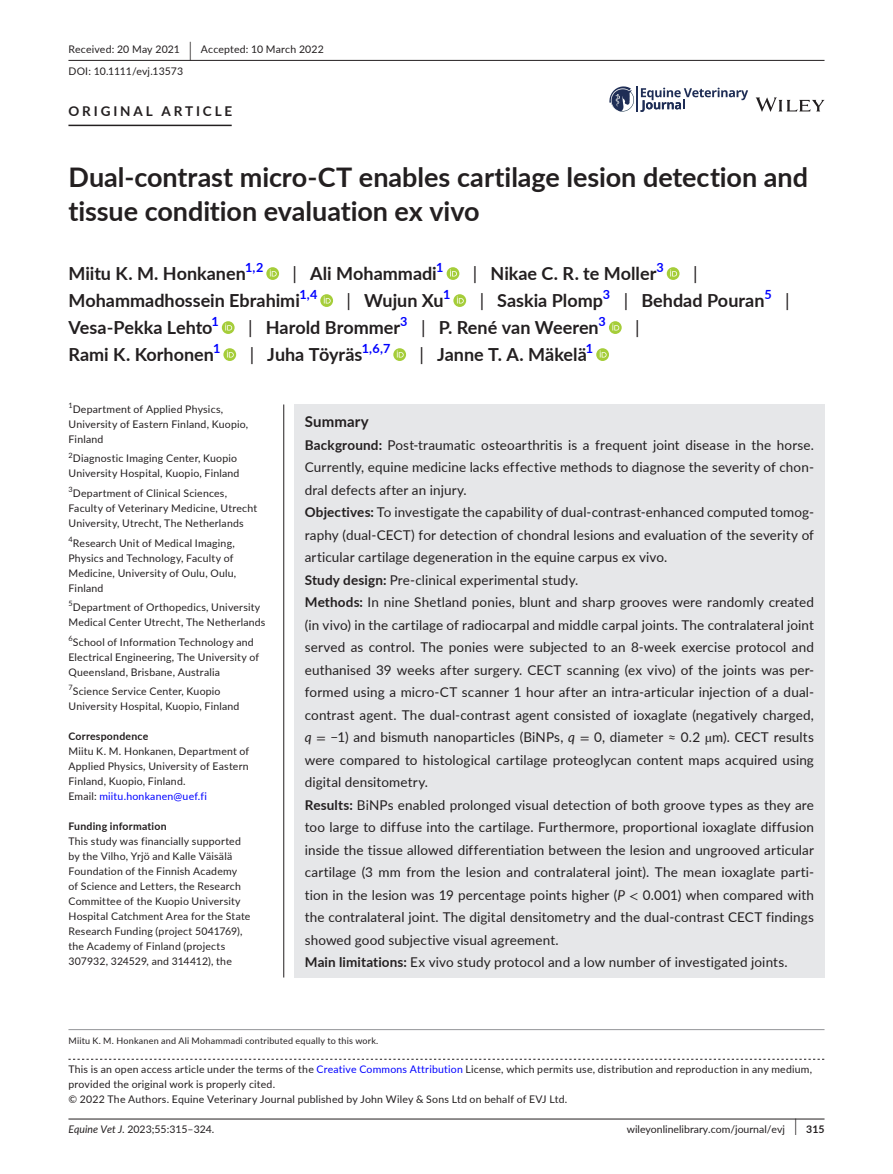
<style>
.page{position:relative;width:893px;height:1174px;background:#fff}
.page>*{position:absolute;margin:0;border:0;box-sizing:border-box;transform-origin:0 0}
.t1{font:700 27px/34.5px "Lato";color:#231f20}
.t2{font:700 18px "Lato";color:#231f20}
.t3{font:18px "Lato";color:#231f20}
.t4{font:700 15px "Lato";letter-spacing:.01em;color:#231f20}
.t5{font:13.5px/22.5px "Lato";letter-spacing:.01em;color:#231f20}
.t6{font:700 13.5px "Lato";letter-spacing:.215em;color:#231f20}
.t7{font:700 12.6px "Lato";color:#00f}
.t8{font:10.5px/15px "Lato";letter-spacing:.02em;color:#231f20}
.t9{font:10.5px "Lato";color:#231f20}
.t10{font:700 10.5px "Lato";letter-spacing:.02em;color:#231f20}
.t11{font:9px "Lato";letter-spacing:.025em;color:#231f20}
.s1{font-size:19.65px}
.s2{font-weight:400}
.s3{color:#00f}
.s4{font-weight:700}
.s5{font-style:italic}
.s6{font-family:"STIX"}
.s7{font-size:17.4px}
</style>
<div class="page">
<hr style="left:68px;top:1118px;width:756px;height:1px;background:#231f20">
<svg style="left:756px;top:97px;width:68px;height:15px"></svg>
<svg style="left:609px;top:86px;width:139px;height:26px"></svg>
<hr style="left:68px;top:60px;width:756px;height:1px;background:#231f20">
<hr style="left:68px;top:125px;width:164px;height:1px;background:#231f20">
<svg style="left:266px;top:267px;width:13px;height:13px"></svg>
<svg style="left:270px;top:269px;width:7px;height:7px"></svg>
<svg style="left:447px;top:267px;width:12px;height:13px"></svg>
<svg style="left:450px;top:269px;width:7px;height:7px"></svg>
<svg style="left:667px;top:267px;width:12px;height:13px"></svg>
<svg style="left:670px;top:269px;width:7px;height:7px"></svg>
<svg style="left:320px;top:294px;width:13px;height:13px"></svg>
<svg style="left:324px;top:296px;width:7px;height:7px"></svg>
<svg style="left:453px;top:294px;width:13px;height:13px"></svg>
<svg style="left:457px;top:296px;width:7px;height:7px"></svg>
<svg style="left:222px;top:321px;width:13px;height:13px"></svg>
<svg style="left:225px;top:323px;width:7px;height:7px"></svg>
<svg style="left:609px;top:321px;width:13px;height:13px"></svg>
<svg style="left:612px;top:323px;width:7px;height:7px"></svg>
<svg style="left:223px;top:348px;width:13px;height:13px"></svg>
<svg style="left:227px;top:350px;width:7px;height:7px"></svg>
<svg style="left:393px;top:348px;width:13px;height:13px"></svg>
<svg style="left:397px;top:350px;width:7px;height:7px"></svg>
<svg style="left:596px;top:348px;width:13px;height:13px"></svg>
<svg style="left:600px;top:350px;width:7px;height:7px"></svg>
<svg style="left:68px;top:1058px;width:756px;height:1px"></svg>
<hr style="left:68px;top:1029px;width:756px;height:1px;background:#939598">
<div style="left:294px;top:404px;width:530px;height:573px;background:#e6e7e9"></div>
<hr style="left:283px;top:404px;width:1px;height:573px;background:#231f20">
<p class="t8" style="left:68px;top:38px;width:257px;line-height:21.8px">Received: 20 May 2021 <span class="s1">|</span> Accepted: 10 March 2022<br>DOI: 10.1111/evj.13573</p>
<p class="t6" style="left:68px;top:101px;width:165px">ORIGINAL ARTICLE</p>
<h1 class="t1" style="left:68px;top:159px;width:741px">Dual-contrast micro-CT enables cartilage lesion detection and tissue condition evaluation ex vivo</h1>
<h2 class="t2" style="left:68px;top:260px;width:179px">Miitu K. M. Honkanen</h2>
<p class="t7" style="left:245px;top:258px;width:20px">1,2</p>
<h2 class="t2" style="left:293px;top:260px;width:146px"><span class="s2">|</span> Ali Mohammadi</h2>
<p class="t7" style="left:436px;top:258px;width:9px">1</p>
<h2 class="t2" style="left:473px;top:260px;width:185px"><span class="s2">|</span> Nikae C. R. te Moller</h2>
<p class="t7" style="left:656px;top:258px;width:9px">3</p>
<h2 class="t3" style="left:693px;top:260px;width:6px">|</h2>
<h2 class="t2" style="left:68px;top:287px;width:233px">Mohammadhossein Ebrahimi</h2>
<p class="t7" style="left:299px;top:285px;width:19px">1,4</p>
<h2 class="t2" style="left:347px;top:287px;width:99px"><span class="s2">|</span> Wujun Xu</h2>
<p class="t7" style="left:443px;top:285px;width:9px">1</p>
<h2 class="t2" style="left:480px;top:287px;width:125px"><span class="s2">|</span> Saskia Plomp</h2>
<p class="t7" style="left:603px;top:285px;width:9px">3</p>
<h2 class="t2" style="left:624px;top:287px;width:142px"><span class="s2">|</span> Behdad Pouran</h2>
<p class="t7" style="left:764px;top:285px;width:9px">5</p>
<h2 class="t3" style="left:785px;top:287px;width:6px">|</h2>
<h2 class="t2" style="left:68px;top:314px;width:146px">Vesa-Pekka Lehto</h2>
<p class="t7" style="left:212px;top:312px;width:9px">1</p>
<h2 class="t2" style="left:248px;top:314px;width:154px"><span class="s2">|</span> Harold Brommer</h2>
<p class="t7" style="left:400px;top:312px;width:9px">3</p>
<h2 class="t2" style="left:421px;top:314px;width:179px"><span class="s2">|</span> P. René van Weeren</h2>
<p class="t7" style="left:599px;top:312px;width:9px">3</p>
<h2 class="t3" style="left:635px;top:314px;width:6px">|</h2>
<h2 class="t2" style="left:68px;top:341px;width:147px">Rami K. Korhonen</h2>
<p class="t7" style="left:213px;top:339px;width:9px">1</p>
<h2 class="t2" style="left:250px;top:341px;width:114px"><span class="s2">|</span> Juha Töyräs</h2>
<p class="t7" style="left:362px;top:339px;width:30px">1,6,7</p>
<h2 class="t2" style="left:420px;top:341px;width:169px"><span class="s2">|</span> Janne T. A. Mäkelä</h2>
<p class="t7" style="left:586px;top:339px;width:9px">1</p>
<p class="t8" style="left:68px;top:401px;width:181px"><sup>1</sup>Department of Applied Physics,<br>University of Eastern Finland, Kuopio,<br>Finland</p>
<p class="t8" style="left:68px;top:451px;width:173px"><sup>2</sup>Diagnostic Imaging Center, Kuopio<br>University Hospital, Kuopio, Finland</p>
<p class="t8" style="left:68px;top:485px;width:190px"><sup>3</sup>Department of Clinical Sciences,<br>Faculty of Veterinary Medicine, Utrecht<br>University, Utrecht, The Netherlands</p>
<p class="t8" style="left:68px;top:535px;width:169px"><sup>4</sup>Research Unit of Medical Imaging,<br>Physics and Technology, Faculty of<br>Medicine, University of Oulu, Oulu,<br>Finland</p>
<p class="t8" style="left:68px;top:599px;width:199px"><sup>5</sup>Department of Orthopedics, University<br>Medical Center Utrecht, The Netherlands</p>
<p class="t8" style="left:68px;top:634px;width:192px"><sup>6</sup>School of Information Technology and<br>Electrical Engineering, The University of<br>Queensland, Brisbane, Australia</p>
<p class="t8" style="left:68px;top:683px;width:173px"><sup>7</sup>Science Service Center, Kuopio<br>University Hospital, Kuopio, Finland</p>
<p class="t10" style="left:68px;top:728px;width:81px">Correspondence</p>
<p class="t8" style="left:68px;top:743px;width:182px">Miitu K. M. Honkanen, Department of Applied Physics, University of Eastern Finland, Kuopio, Finland.<br>Email: <span class="s3">miitu.honkanen@uef.fi</span></p>
<p class="t10" style="left:68px;top:818px;width:100px">Funding information</p>
<p class="t8" style="left:68px;top:833px;width:184px">This study was financially supported by the Vilho, Yrjö and Kalle Väisälä Foundation of the Finnish Academy<br>of Science and Letters, the Research Committee of the Kuopio University Hospital Catchment Area for the State Research Funding (project 5041769), the Academy of Finland (projects 307932, 324529, and 314412), the</p>
<p class="t4" style="left:305px;top:410px;width:66px">Summary</p>
<p class="t5" style="left:305px;top:433px;width:511px"><span class="s4">Background:</span> Post-traumatic osteoarthritis is a frequent joint disease in the horse.<br>Currently, equine medicine lacks effective methods to diagnose the severity of chon&shy;dral defects after an injury.<br><span class="s4">Objectives:</span> To investigate the capability of dual-contrast-enhanced computed tomog&shy;raphy (dual-CECT) for detection of chondral lesions and evaluation of the severity of articular cartilage degeneration in the equine carpus ex vivo.<br><span class="s4">Study design:</span> Pre-clinical experimental study.<br><span class="s4">Methods:</span> In nine Shetland ponies, blunt and sharp grooves were randomly created (in vivo) in the cartilage of radiocarpal and middle carpal joints. The contralateral joint served as control. The ponies were subjected to an 8-week exercise protocol and euthanised 39 weeks after surgery. CECT scanning (ex vivo) of the joints was per&shy;formed using a micro-CT scanner 1 hour after an intra-articular injection of a dual&shy;contrast agent. The dual-contrast agent consisted of ioxaglate (negatively charged, <span class="s5">q</span> <span class="s6">=</span> −1) and bismuth nanoparticles (BiNPs, <span class="s5">q</span> <span class="s6">=</span> 0, diameter ≈ 0.2 <span class="s6">µ</span>m). CECT results were compared to histological cartilage proteoglycan content maps acquired using digital densitometry.<br><span class="s4">Results:</span> BiNPs enabled prolonged visual detection of both groove types as they are too large to diffuse into the cartilage. Furthermore, proportional ioxaglate diffusion inside the tissue allowed differentiation between the lesion and ungrooved articular cartilage (3 mm from the lesion and contralateral joint). The mean ioxaglate parti&shy;tion in the lesion was 19 percentage points higher (<span class="s5">P</span> <span class="s6">&lt;</span> 0.001) when compared with the contralateral joint. The digital densitometry and the dual-contrast CECT findings showed good subjective visual agreement.<br><span class="s4">Main limitations:</span> Ex vivo study protocol and a low number of investigated joints.</p>
<p class="t11" style="left:68px;top:1033px;width:311px">Miitu K. M. Honkanen and Ali Mohammadi contributed equally to this work.</p>
<p class="t8" style="left:68px;top:1061px;width:745px">This is an open access article under the terms of the <span class="s3">Creative Commons Attribution</span> License, which permits use, distribution and reproduction in any medium, provided the original work is properly cited.<br>© 2022 The Authors. Equine Veterinary Journal published by John Wiley &amp; Sons Ltd on behalf of EVJ Ltd.</p>
<p class="t9" style="left:68px;top:1121px;width:147px"><span class="s5">Equine Vet J.</span> 2023;55:315–324.</p>
<p class="t9" style="left:627px;top:1121px;width:199px">wileyonlinelibrary.com/journal/evj <span class="s7">|</span> <span class="s4">315</span></p>
</div>
